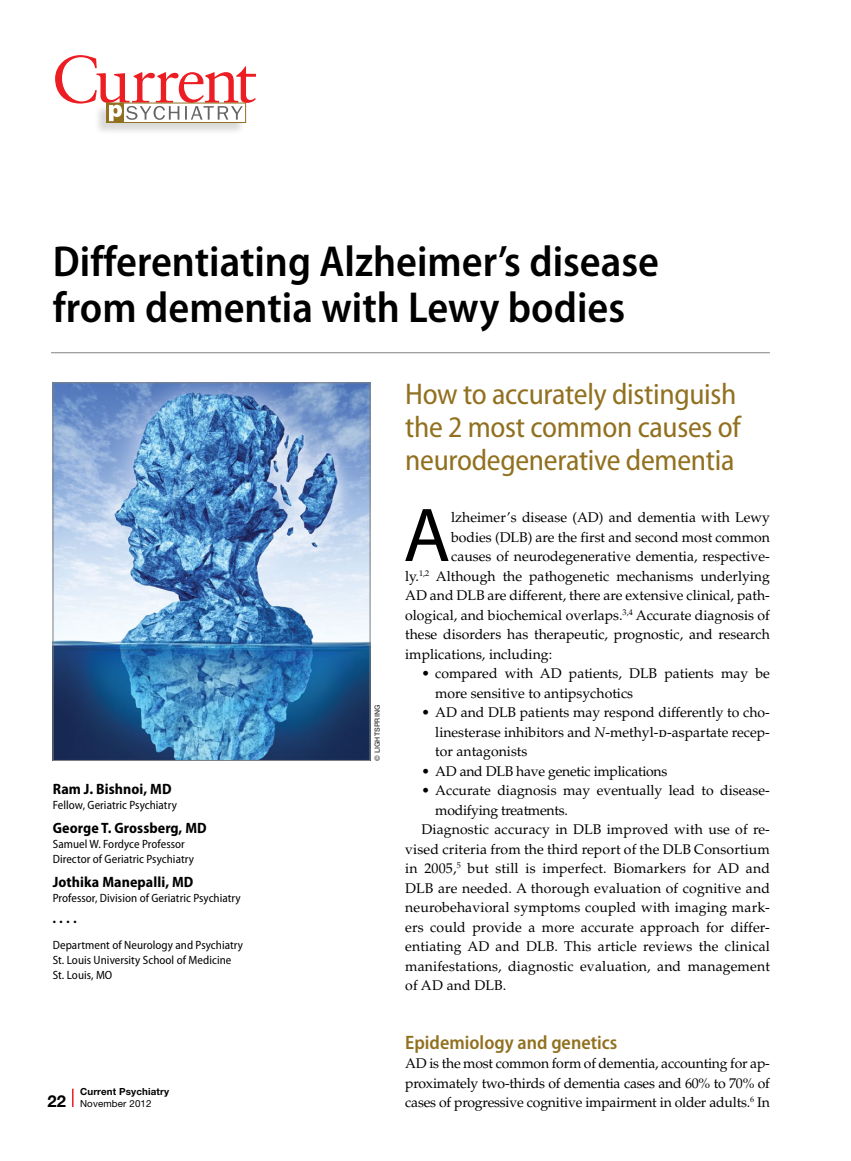
<style>
.page{position:relative;width:851px;height:1161px;background:#fff}
.page>*{position:absolute;margin:0;border:0;box-sizing:border-box;transform-origin:0 0}
.Body_Drop_Cap{font:76.95px "Myriad Pro";color:#000}
.Article_Title{font:600 semi-condensed 43.5px/46.5px "Myriad Pro";color:#000}
.DEK{font:semi-condensed 30px/33px "Myriad Pro";letter-spacing:-.01em;color:#91701f}
.t1{font:600 semi-condensed 19.5px "Myriad Pro";color:#91701f}
.t2{font:700 16.5px "Helvetica Neue LT Std";color:#000}
.Author_Name{font:700 semi-condensed 15px "Myriad Pro";letter-spacing:.005em;color:#000}
.Body_2{font:14.1px/19.5px "Palatino LT Std";letter-spacing:.01em;color:#000;text-align:justify}
.Body_Drop_Cap-2{font:14.1px "Palatino LT Std";color:#000}
.Body_Bullets{font:14.1px/19.5px "Palatino LT Std";color:#000}
.Body_1{font:14.1px/19.5px "Palatino LT Std";letter-spacing:-.015em;color:#000;text-align:justify}
.Body_Bullets-2{font:14.1px "Palatino LT Std";letter-spacing:-.02em;color:#000}
.Author_Af{font:semi-condensed 12px "Myriad Pro";letter-spacing:.005em;color:#000}
.Place_Af{font:semi-condensed 12px/15px "Myriad Pro";letter-spacing:.005em;color:#000}
.Author_Name-2{font:semi-condensed 12px "Myriad Pro";color:#000}
.t3{font:700 9.75px "Helvetica Neue LT Std";letter-spacing:.015em;color:#000}
.t4{font:9.75px "Helvetica Neue LT Std";letter-spacing:.015em;color:#000}
.t5{font:500 7.2px "Helvetica Neue LT Std";letter-spacing:.01em;color:#414042}
.s1{font-style:italic}
</style>
<div class="page">
<hr style="left:51px;top:353px;width:719px;height:1px;background:#808285">
<svg style="left:72px;top:1089px;width:2px;height:18px"></svg>
<div style="left:93px;top:103px;width:152px;height:33px;background:#000;opacity:.15"></div>
<svg style="left:124px;top:121px;width:122px;height:2px"></svg>
<svg style="left:106px;top:121px;width:18px;height:2px"></svg>
<svg style="left:55px;top:55px;width:201px;height:66px"></svg>
<img style="left:55px;top:385px;width:313px;height:374px">
<div style="left:53px;top:383px;width:317px;height:378px;border:1px solid #808285"></div>
<p class="Article_Title" style="left:53px;top:237px;width:607px">Differentiating Alzheimer’s disease from dementia with Lewy bodies</p>
<p class="Author_Name" style="left:53px;top:780px;width:120px">Ram J. Bishnoi, MD</p>
<p class="Author_Af" style="left:53px;top:798px;width:126px">Fellow, Geriatric Psychiatry</p>
<p class="Author_Name" style="left:53px;top:818px;width:155px">George T. Grossberg, MD</p>
<p class="Author_Af" style="left:53px;top:837px;width:134px">Samuel W. Fordyce Professor</p>
<p class="Author_Af" style="left:53px;top:852px;width:143px">Director of Geriatric Psychiatry</p>
<p class="Author_Name" style="left:53px;top:872px;width:142px">Jothika Manepalli, MD</p>
<p class="Author_Af" style="left:53px;top:890px;width:189px">Professor, Division of Geriatric Psychiatry</p>
<p class="Author_Name-2" style="left:53px;top:914px;width:25px">• • • •</p>
<p class="Place_Af" style="left:53px;top:937px;width:192px">Department of Neurology and Psychiatry<br>St. Louis University School of Medicine<br>St. Louis, MO</p>
<p class="t3" style="left:80px;top:1085px;width:90px">Current Psychiatry</p>
<p class="t2" style="left:47px;top:1091px;width:20px">22</p>
<p class="t4" style="left:80px;top:1098px;width:73px">November 2012</p>
<p class="t5" style="left:373px;top:761px;width:58px;rotate:-90deg">© LIGHTSPRING</p>
<p class="DEK" style="left:405px;top:377px;width:337px">How to accurately distinguish the 2 most common causes of neurodegenerative dementia</p>
<p class="Body_Drop_Cap" style="left:403px;top:488px;width:49px">A</p>
<p class="Body_Drop_Cap-2" style="left:451px;top:509px;width:320px">lzheimer’s disease (AD) and dementia with Lewy</p>
<p class="Body_Drop_Cap-2" style="left:451px;top:528px;width:320px">bodies (DLB) are the first and second most common</p>
<p class="Body_Drop_Cap-2" style="left:451px;top:548px;width:320px">causes of neurodegenerative dementia, respective-</p>
<p class="Body_Drop_Cap-2" style="left:405px;top:567px;width:366px">ly.<sup>1,2</sup> Although the pathogenetic mechanisms underlying</p>
<p class="Body_Drop_Cap-2" style="left:405px;top:587px;width:366px">AD and DLB are different, there are extensive clinical, path-</p>
<p class="Body_Drop_Cap-2" style="left:405px;top:606px;width:366px">ological, and biochemical overlaps.<sup>3,4</sup> Accurate diagnosis of</p>
<p class="Body_Drop_Cap-2" style="left:405px;top:626px;width:366px">these disorders has therapeutic, prognostic, and research</p>
<p class="Body_Drop_Cap-2" style="left:405px;top:645px;width:148px">implications, including:</p>
<p class="Body_Bullets" style="left:435px;top:664px;width:336px;text-indent:-14px">• compared with AD patients, DLB patients may be more sensitive to antipsychotics</p>
<p class="Body_Bullets" style="left:435px;top:703px;width:336px;text-align:justify;text-indent:-14px">• AD and DLB patients may respond differently to cho&shy;linesterase inhibitors and <span class="s1">N</span>-methyl-d-aspartate recep&shy;tor antagonists</p>
<p class="Body_Bullets-2" style="left:421px;top:762px;width:247px">• AD and DLB have genetic implications</p>
<p class="Body_Bullets" style="left:435px;top:781px;width:336px;text-indent:-14px">• Accurate diagnosis may eventually lead to disease&shy;modifying treatments.</p>
<p class="Body_2" style="left:405px;top:820px;width:366px;text-indent:16px">Diagnostic accuracy in DLB improved with use of re&shy;vised criteria from the third report of the DLB Consortium in 2005,<sup>5</sup> but still is imperfect. Biomarkers for AD and DLB are needed. A thorough evaluation of cognitive and neurobehavioral symptoms coupled with imaging mark&shy;ers could provide a more accurate approach for differ&shy;entiating AD and DLB. This article reviews the clinical manifestations, diagnostic evaluation, and management of AD and DLB.</p>
<h1 class="t1" style="left:405px;top:1030px;width:213px">Epidemiology and genetics</h1>
<p class="Body_1" style="left:405px;top:1054px;width:366px">AD is the most common form of dementia, accounting for ap&shy;proximately two-thirds of dementia cases and 60% to 70% of cases of progressive cognitive impairment in older adults.<sup>6</sup> In</p>
</div>
